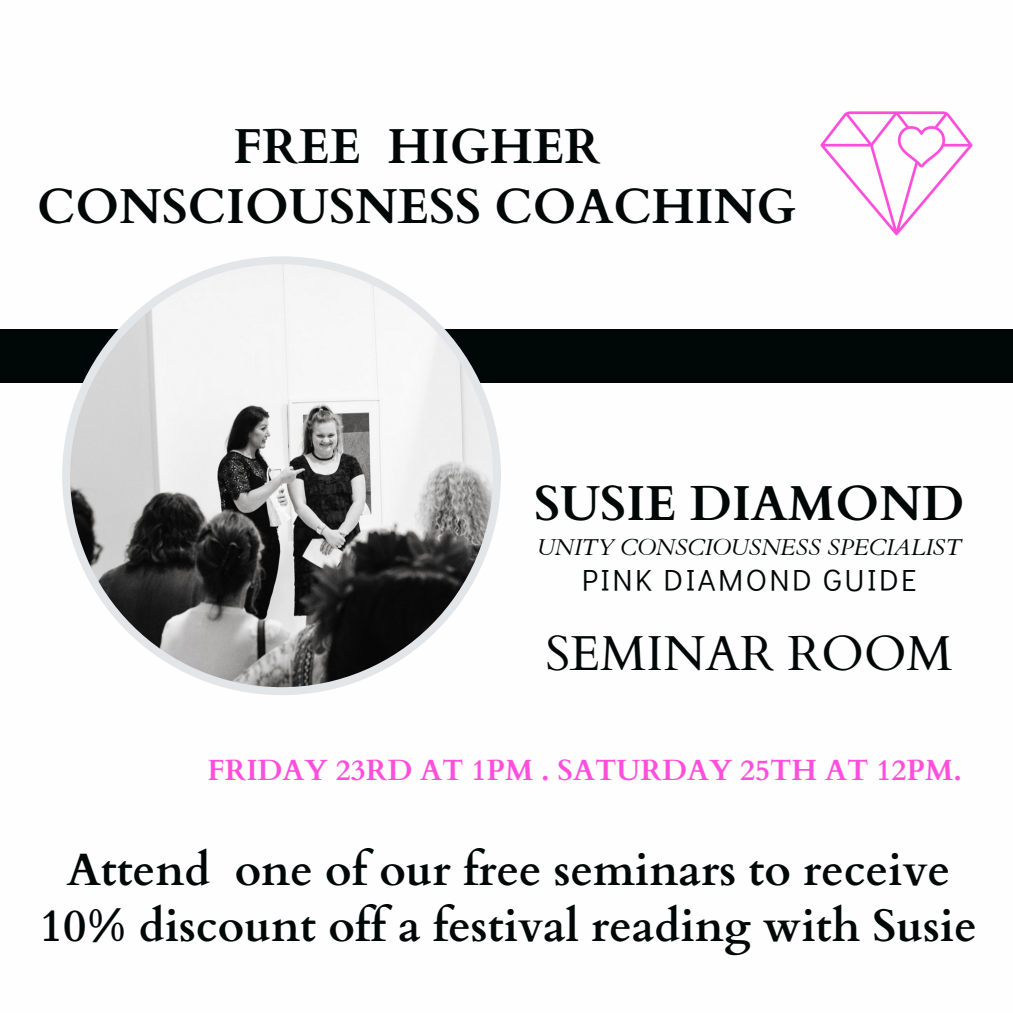
<style>
.page{position:relative;width:1013px;height:1013px;background:#fff}
.page>*{position:absolute;margin:0;border:0;box-sizing:border-box;transform-origin:0 0}
.t1{font:700 49.12px/59.9px "Cardo";color:#000707;text-align:center}
.t2{font:49.12px "Cardo";color:#000707}
.t3{font:700 45.38px/55.2px "Cardo";color:#000707;text-align:center}
.t4{font:30.5px "Didact Gothic";letter-spacing:.08em;color:#000707}
.t5{font:700 29.25px "Cardo";color:#fd4fdc}
.t6{font:italic 22.88px "Cardo";color:#000707}
</style>
<div class="page">
<div style="left:0;top:330px;width:1012px;height:53px;background:#000707"></div>
<svg style="left:62px;top:256px;width:439px;height:439px"></svg>
<img style="left:820px;top:111px;width:153px;height:125px">
<p class="t1" style="left:37px;top:117px;width:760px">FREE HIGHER<br>CONSCIOUSNESS COACHING</p>
<p class="t1" style="left:534px;top:474px;width:431px">SUSIE DIAMOND</p>
<p class="t6" style="left:537px;top:532px;width:426px">UNITY CONSCIOUSNESS SPECIALIST</p>
<h1 class="t4" style="left:581px;top:559px;width:336px">PINK DIAMOND GUIDE</h1>
<h5 class="t2" style="left:545px;top:621px;width:409px">SEMINAR ROOM</h5>
<h2 class="t5" style="left:207px;top:751px;width:756px">FRIDAY 23RD AT 1PM . SATURDAY 25TH AT 12PM.</h2>
<h4 class="t3" style="left:40px;top:843px;width:938px">Attend one of our free seminars to receive<br>10% discount off a festival reading with Susie</h4>
</div>
